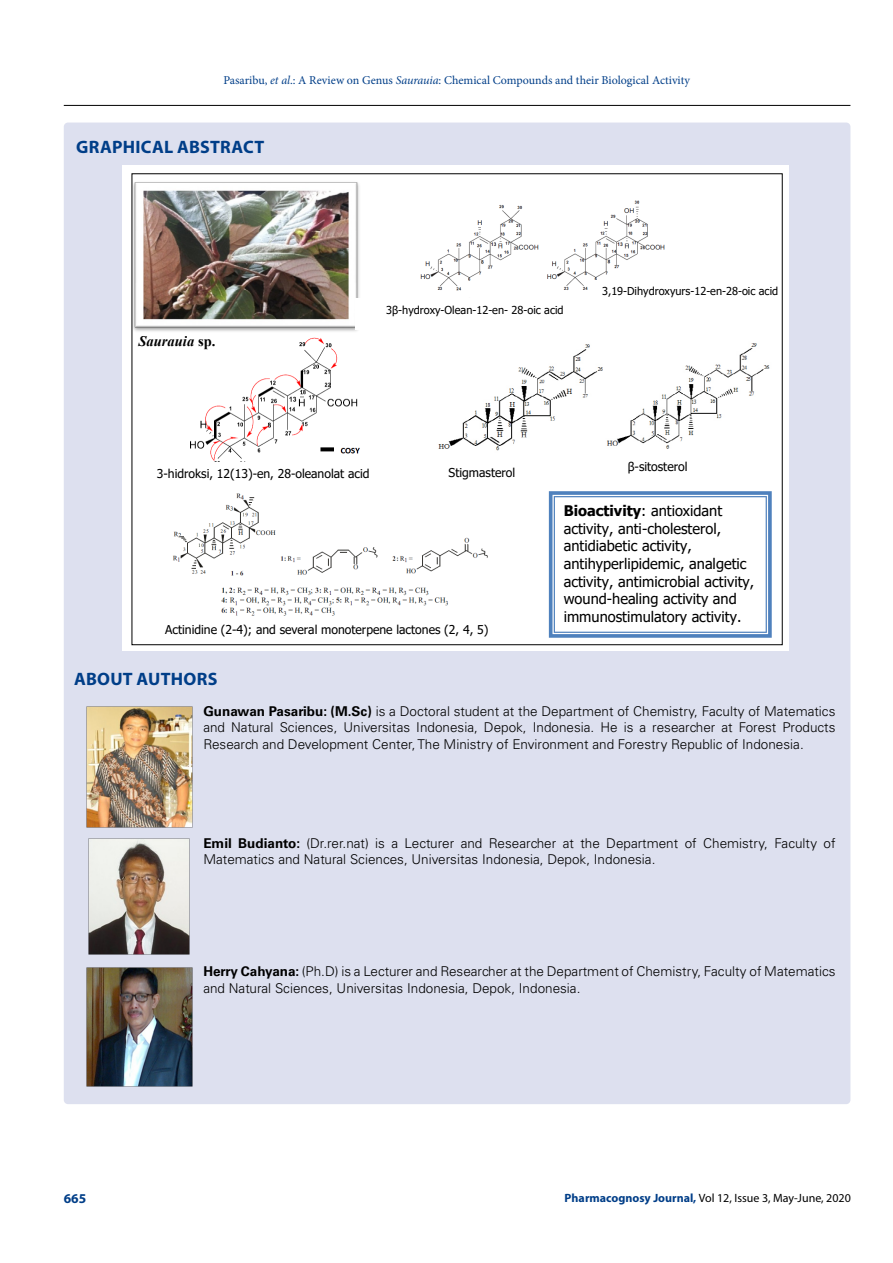
<style>
.page{position:relative;width:893px;height:1263px;background:#fff}
.page>*{position:absolute;margin:0;border:0;box-sizing:border-box;transform-origin:0 0}
.t1{font:700 18px "Myriad Pro";letter-spacing:.015em;color:#003e88}
.t2{font:14.55px/17.5px "Tahoma";color:#000}
.t3{font:italic 700 14.55px "Times New Roman";color:#000}
.t4{font:300 13.5px/16.2px "Univers LT Std";color:#000}
.t5{font:700 13.5px "Myriad Pro";color:#003e88}
.t6{font:12.15px "Tahoma";color:#000}
.t7{font:12px "Minion Pro";color:#003e88}
.t8{font:12px "Myriad Pro";color:#000}
.t9{font:10.95px "Tahoma";color:#000}
.s1{font-style:italic}
.s2{font-style:normal}
.s3{font-weight:700}
.s4{font-weight:700;color:#003e88}
</style>
<div class="page">
<hr style="left:64px;top:105px;width:786px;height:1px;background:#000">
<div style="left:64px;top:123px;width:786px;height:981px;background:#dde0ef;border-radius:4px"></div>
<div style="left:123px;top:165px;width:666px;height:485px;background:#fff"></div>
<img style="left:438px;top:343px;width:332px;height:108px">
<img style="left:190px;top:337px;width:170px;height:125px">
<img style="left:173px;top:493px;width:315px;height:123px">
<img style="left:420px;top:200px;width:245px;height:91px">
<img style="left:133px;top:182px;width:226px;height:150px">
<svg style="left:549px;top:491px;width:223px;height:147px"></svg>
<div style="left:356px;top:299px;width:235px;height:31px;background:#fff"></div>
<div style="left:590px;top:280px;width:199px;height:31px;background:#fff"></div>
<img style="left:86px;top:707px;width:106px;height:120px">
<img style="left:88px;top:839px;width:102px;height:115px">
<img style="left:86px;top:967px;width:106px;height:119px">
<p class="t7" style="left:223px;top:72px;width:468px">Pasaribu, <span class="s1">et al</span>.: A Review on Genus <span class="s1">Saurauia</span>: Chemical Compounds and their Biological Activity</p>
<h1 class="t1" style="left:76px;top:135px;width:190px">GRAPHICAL ABSTRACT</h1>
<p class="t3" style="left:138px;top:331px;width:78px">Saurauia <span class="s2">sp.</span></p>
<p class="t9" style="left:386px;top:303px;width:179px">3β-hydroxy-Olean-12-en- 28-oic acid</p>
<p class="t9" style="left:602px;top:284px;width:178px">3,19-Dihydroxyurs-12-en-28-oic acid</p>
<p class="t6" style="left:157px;top:466px;width:214px">3-hidroksi, 12(13)-en, 28-oleanolat acid</p>
<p class="t6" style="left:449px;top:464px;width:68px">Stigmasterol</p>
<p class="t6" style="left:628px;top:458px;width:61px">β-sitosterol</p>
<p class="t6" style="left:165px;top:621px;width:325px">Actinidine (2-4); and several monoterpene lactones (2, 4, 5)</p>
<p class="t2" style="left:564px;top:503px;width:192px"><span class="s3">Bioactivity</span>: antioxidant activity, anti-cholesterol, antidiabetic activity, antihyperlipidemic, analgetic activity, antimicrobial activity, wound-healing activity and immunostimulatory activity.</p>
<h1 class="t1" style="left:74px;top:667px;width:145px">ABOUT AUTHORS</h1>
<p class="t4" style="left:203px;top:703px;width:634px;text-align:justify"><span class="s3">Gunawan Pasaribu: (M.Sc)</span> is a Doctoral student at the Department of Chemistry, Faculty of Matematics and Natural Sciences, Universitas Indonesia, Depok, Indonesia. He is a researcher at Forest Products Research and Development Center, The Ministry of Environment and Forestry Republic of Indonesia.</p>
<p class="t4" style="left:203px;top:835px;width:634px"><span class="s3">Emil Budianto:</span> (Dr.rer.nat) is a Lecturer and Researcher at the Department of Chemistry, Faculty of<br>Matematics and Natural Sciences, Universitas Indonesia, Depok, Indonesia.</p>
<p class="t4" style="left:203px;top:963px;width:634px"><span class="s3">Herry Cahyana:</span> (Ph.D) is a Lecturer and Researcher at the Department of Chemistry, Faculty of Matematics and Natural Sciences, Universitas Indonesia, Depok, Indonesia.</p>
<p class="t5" style="left:64px;top:1189px;width:24px">665</p>
<p class="t8" style="left:565px;top:1190px;width:288px"><span class="s4">Pharmacognosy Journal,</span> Vol 12, Issue 3, May-June, 2020</p>
</div>
